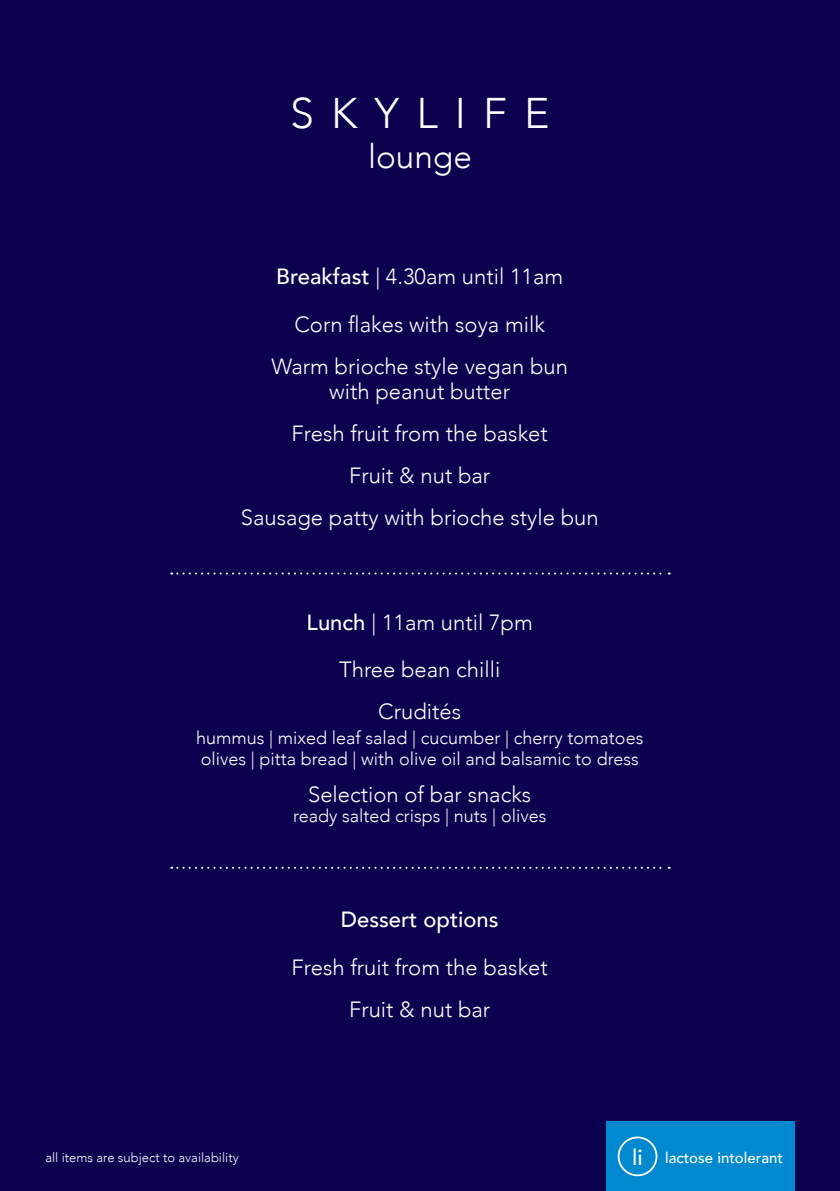
<style>
.page{position:relative;width:840px;height:1191px;background:#fff}
.page>*{position:absolute;margin:0;border:0;box-sizing:border-box;transform-origin:0 0}
.t1{font:300 42.8px "Avenir";letter-spacing:.4em;color:#fff}
.t2{font:300 33.4px "Avenir";color:#fff}
.t3{font:300 22px/25px "Avenir";color:#fff;text-align:center}
.t4{font:500 22px "Avenir";color:#fff}
.t5{font:300 18px/21.6px "Avenir";color:#fff}
.t6{font:500 15px "Avenir";color:#fff}
.t7{font:300 13px "Avenir";color:#fff}
.s1{font-weight:500}
</style>
<div class="page">
<div style="left:0;top:0;width:839px;height:1191px;background:#0a024e"></div>
<svg style="left:171px;top:572px;width:498px;height:2px"></svg>
<svg style="left:171px;top:866px;width:498px;height:2px"></svg>
<div style="left:605px;top:1121px;width:189px;height:70px;background:#0089cf"></div>
<div style="left:617px;top:1136px;width:40px;height:40px;border:2px solid #fff;border-radius:50%"></div>
<h1 class="t1" style="left:290px;top:88px;width:261px">SKYLIFE</h1>
<h2 class="t2" style="left:368px;top:137px;width:105px">lounge</h2>
<p class="t3" style="left:276px;top:264px;width:288px"><span class="s1">Breakfast</span> | 4.30am until 11am</p>
<p class="t3" style="left:294px;top:312px;width:252px">Corn flakes with soya milk</p>
<p class="t3" style="left:271px;top:354px;width:298px">Warm brioche style vegan bun with peanut butter</p>
<p class="t3" style="left:291px;top:421px;width:257px">Fresh fruit from the basket</p>
<p class="t3" style="left:349px;top:463px;width:143px">Fruit &amp; nut bar</p>
<p class="t3" style="left:241px;top:505px;width:359px">Sausage patty with brioche style bun</p>
<p class="t3" style="left:306px;top:609px;width:227px"><span class="s1">Lunch</span> | 11am until 7pm</p>
<p class="t3" style="left:339px;top:657px;width:162px">Three bean chilli</p>
<p class="t3" style="left:378px;top:699px;width:84px">Crudités</p>
<p class="t5" style="left:196px;top:726px;width:448px">hummus | mixed leaf salad | cucumber | cherry tomatoes olives | pitta bread | with olive oil and balsamic to dress</p>
<p class="t3" style="left:308px;top:781px;width:224px">Selection of bar snacks</p>
<p class="t5" style="left:293px;top:805px;width:255px">ready salted crisps | nuts | olives</p>
<p class="t4" style="left:340px;top:900px;width:159px">Dessert options</p>
<p class="t3" style="left:291px;top:954px;width:257px">Fresh fruit from the basket</p>
<p class="t3" style="left:349px;top:996px;width:143px">Fruit &amp; nut bar</p>
<p class="t7" style="left:45px;top:1150px;width:195px">all items are subject to availability</p>
<p class="t4" style="left:632px;top:1138px;width:12px">li</p>
<p class="t6" style="left:664px;top:1144px;width:119px">lactose intolerant</p>
</div>
